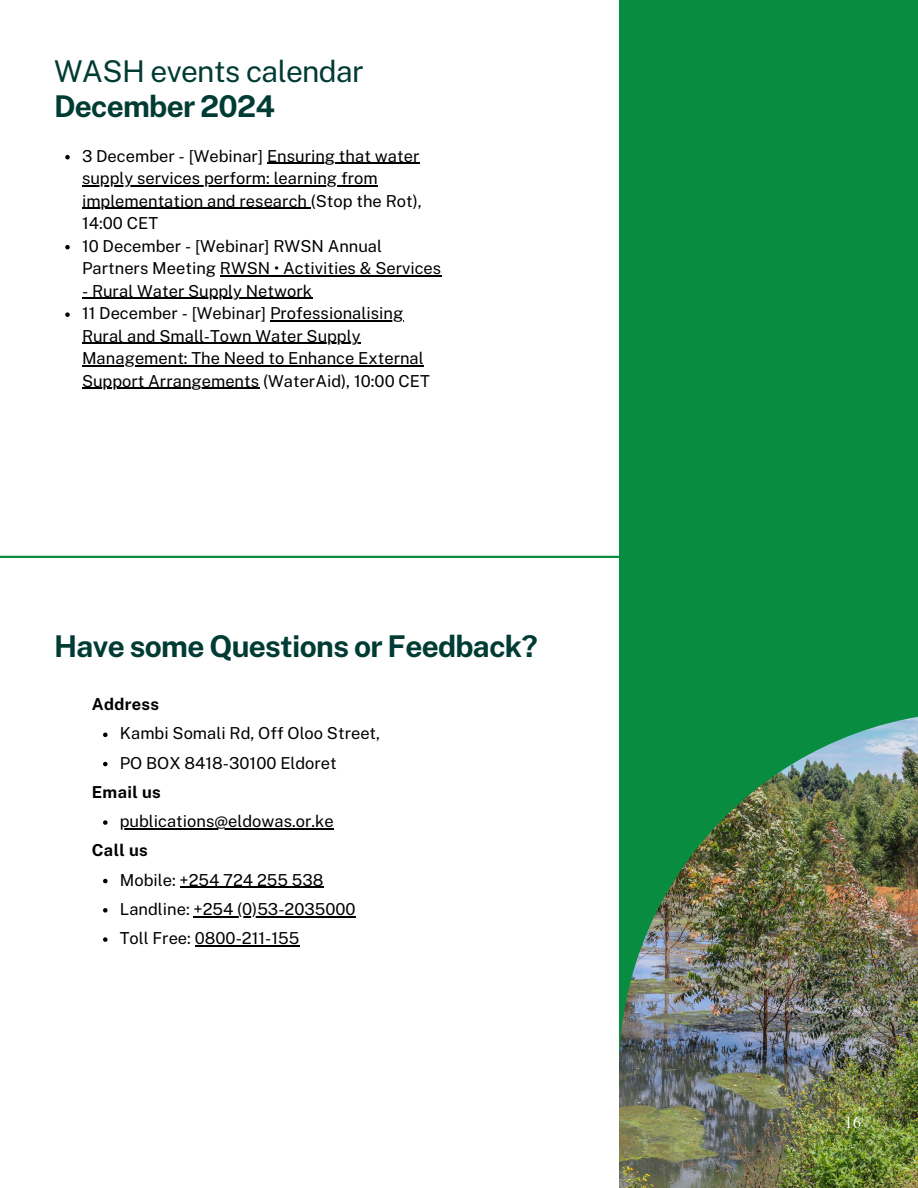
<style>
.page{position:relative;width:918px;height:1188px;background:#fff}
.page>*{position:absolute;margin:0;border:0;box-sizing:border-box;transform-origin:0 0}
.t1{font:700 30px "Public Sans";letter-spacing:-.025em;color:#003b34}
.t2{font:30px "Public Sans";letter-spacing:-.025em;color:#003b34}
.t3{font:16.5px/22.5px "Public Sans";color:#000001}
.t4{font:700 16.5px "Public Sans";letter-spacing:.02em;color:#000001}
.t5{font:16.5px "Times NRMT Pro";color:#fff}
</style>
<div class="page">
<hr style="left:0;top:556px;width:918px;height:2px;background:#088d40">
<div style="left:619px;top:0;width:299px;height:1188px;background:#088d40"></div>
<img style="left:619px;top:716px;width:299px;height:472px">
<svg style="left:65px;top:155px;width:5px;height:4px"></svg>
<hr style="left:267px;top:163px;width:152px;height:1px;background:#000001">
<hr style="left:82px;top:185px;width:296px;height:1px;background:#000001">
<hr style="left:82px;top:208px;width:229px;height:1px;background:#000001">
<svg style="left:65px;top:245px;width:5px;height:4px"></svg>
<hr style="left:220px;top:275px;width:221px;height:1px;background:#000001">
<hr style="left:82px;top:298px;width:230px;height:1px;background:#000001">
<svg style="left:65px;top:312px;width:5px;height:5px"></svg>
<hr style="left:270px;top:320px;width:133px;height:1px;background:#000001">
<hr style="left:82px;top:343px;width:278px;height:1px;background:#000001">
<hr style="left:82px;top:365px;width:342px;height:1px;background:#000001">
<hr style="left:82px;top:388px;width:177px;height:1px;background:#000001">
<svg style="left:103px;top:733px;width:5px;height:4px"></svg>
<svg style="left:103px;top:762px;width:5px;height:4px"></svg>
<svg style="left:103px;top:820px;width:5px;height:5px"></svg>
<hr style="left:120px;top:828px;width:214px;height:1px;background:#000001">
<svg style="left:103px;top:879px;width:5px;height:4px"></svg>
<hr style="left:180px;top:887px;width:144px;height:1px;background:#000001">
<svg style="left:103px;top:908px;width:5px;height:5px"></svg>
<hr style="left:194px;top:916px;width:162px;height:1px;background:#000001">
<svg style="left:103px;top:937px;width:5px;height:5px"></svg>
<hr style="left:195px;top:945px;width:104px;height:1px;background:#000001">
<h1 class="t2" style="left:54px;top:53px;width:311px">WASH events calendar</h1>
<p class="t1" style="left:54px;top:89px;width:223px">December 2024</p>
<p class="t3" style="left:82px;top:144px;width:339px">3 December - [Webinar] Ensuring that water</p>
<h1 class="t3" style="left:82px;top:167px;width:297px">supply services perform: learning from</h1>
<p class="t3" style="left:82px;top:189px;width:361px">implementation and research (Stop the Rot), 14:00 CET<br>10 December - [Webinar] RWSN Annual Partners Meeting RWSN • Activities &amp; Services</p>
<p class="t3" style="left:82px;top:279px;width:323px">- Rural Water Supply Network<br>11 December - [Webinar] Professionalising</p>
<p class="t3" style="left:82px;top:324px;width:280px">Rural and Small-Town Water Supply</p>
<h1 class="t3" style="left:82px;top:347px;width:343px">Management: The Need to Enhance External</h1>
<h3 class="t3" style="left:82px;top:369px;width:349px">Support Arrangements (WaterAid), 10:00 CET</h3>
<h1 class="t1" style="left:54px;top:629px;width:485px">Have some Questions or Feedback?</h1>
<p class="t4" style="left:92px;top:694px;width:69px">Address</p>
<p class="t3" style="left:120px;top:722px;width:262px">Kambi Somali Rd, Off Oloo Street,</p>
<h3 class="t3" style="left:120px;top:751px;width:219px">PO BOX 8418-30100 Eldoret</h3>
<p class="t4" style="left:92px;top:782px;width:70px">Email us</p>
<h3 class="t3" style="left:120px;top:810px;width:215px">publications@eldowas.or.ke</h3>
<p class="t4" style="left:92px;top:841px;width:57px">Call us</p>
<p class="t3" style="left:120px;top:868px;width:205px">Mobile: +254 724 255 538</p>
<p class="t3" style="left:120px;top:898px;width:237px">Landline: +254 (0)53-2035000</p>
<p class="t3" style="left:120px;top:927px;width:181px">Toll Free: 0800-211-155</p>
<p class="t5" style="left:845px;top:1116px;width:18px">16</p>
</div>
